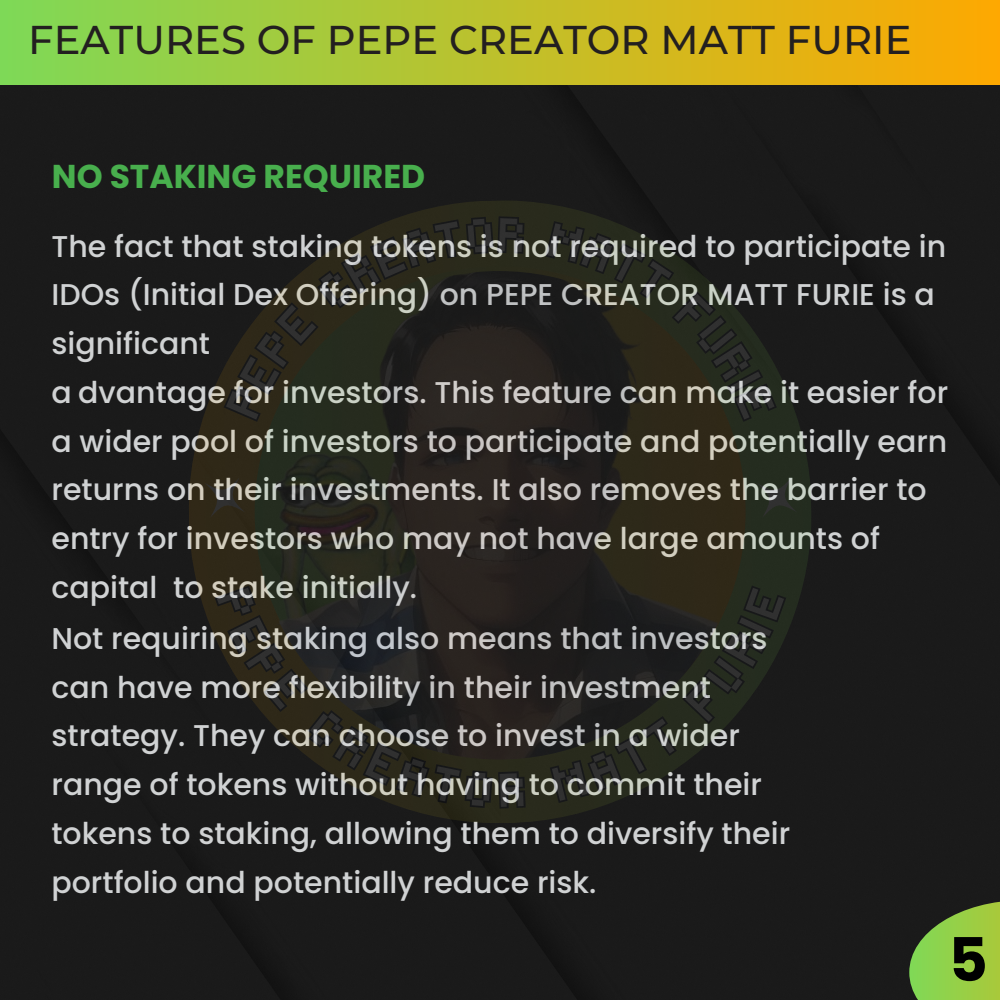
<style>
.page{position:relative;width:1000px;height:1000px;background:#fff}
.page>*{position:absolute;margin:0;border:0;box-sizing:border-box;transform-origin:0 0}
.t1{font:700 60.25px "Poppins";color:#000}
.t2{font:500 40px "Montserrat";color:#231f20}
.t3{font:700 33px "Poppins";color:#48af4d}
.t4{font:500 30px/48.8px "Poppins";color:#d0d2d3}
</style>
<div class="page">
<div style="left:0;top:85px;width:1000px;height:915px;background:#1a1a1a"></div>
<div style="left:0;top:0;width:1000px;height:85px;background:linear-gradient(to right,#7ed957,#fea801)"></div>
<svg style="left:909px;top:900px;width:91px;height:100px;background:#7caa3d"></svg>
<svg style="left:185px;top:196px;width:630px;height:631px;background:#1e1e1a"></svg>
<img style="left:239px;top:452px;width:26px;height:131px">
<img style="left:255px;top:271px;width:488px;height:488px;border-radius:50%">
<svg style="left:190px;top:462px;width:70px;height:70px;background:#2e2819"></svg>
<svg style="left:742px;top:462px;width:70px;height:70px;background:#252b20"></svg>
<svg style="left:221px;top:214px;width:305px;height:210px;background:#23221b"></svg>
<svg style="left:543px;top:219px;width:236px;height:205px;background:#21211a"></svg>
<svg style="left:212px;top:583px;width:315px;height:227px;background:#23211c"></svg>
<svg style="left:548px;top:583px;width:240px;height:222px;background:#1f201c"></svg>
<p class="t2" style="left:28px;top:15px;width:884px">FEATURES OF PEPE CREATOR MATT FURIE</p>
<p class="t3" style="left:52px;top:154px;width:375px">NO STAKING REQUIRED</p>
<p class="t4" style="left:51px;top:222px;width:896px">The fact that staking tokens is not required to participate in<br>IDOs (Initial Dex Offering) on PEPE CREATOR MATT FURIE is a significant</p>
<p class="t4" style="left:51px;top:368px;width:898px">a dvantage for investors. This feature can make it easier for a wider pool of investors to participate and potentially earn returns on their investments. It also removes the barrier to entry for investors who may not have large amounts of capital to stake initially.</p>
<p class="t4" style="left:51px;top:614px;width:740px">Not requiring staking also means that investors can have more flexibility in their investment strategy. They can choose to invest in a wider range of tokens without having to commit their tokens to staking, allowing them to diversify their portfolio and potentially reduce risk.</p>
<p class="t1" style="left:948px;top:918px;width:41px">5</p>
</div>
